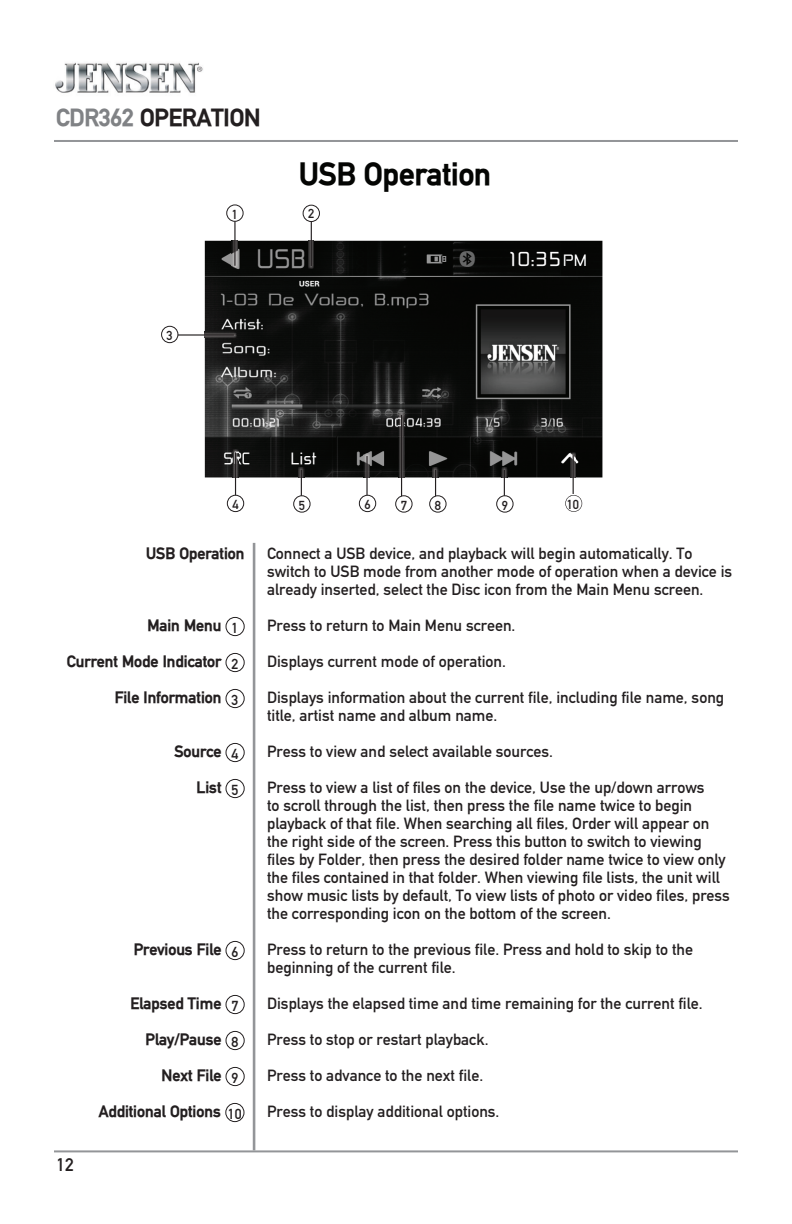
<style>
.page{position:relative;width:792px;height:1224px;background:#fff}
.page>*{position:absolute;margin:0;border:0;box-sizing:border-box;transform-origin:0 0}
.t1{font:700 31.2px "DIN Mittelschrift";color:#040503}
.t2{font:700 24px "DIN Mittelschrift";color:#231f20}
.t3{font:18px "DIN Mittelschrift";color:#231f20}
.t4{font:16px/18px "DIN Mittelschrift";color:#231f20}
.t5{font:700 16px "DIN Mittelschrift";color:#231f20}
.t6{font:12.8px "DIN Mittelschrift";color:#231f20}
.s1{color:#808285}
</style>
<div class="page">
<hr style="left:54px;top:1150px;width:684px;height:2px;background:#939598">
<hr style="left:54px;top:140px;width:684px;height:2px;background:#939598">
<img style="left:55px;top:62px;width:148px;height:31px">
<hr style="left:253px;top:543px;width:2px;height:607px;background:#939598">
<div style="left:226px;top:617px;width:19px;height:19px;border:1px solid #231f20;border-radius:50%"></div>
<div style="left:226px;top:653px;width:19px;height:19px;border:1px solid #231f20;border-radius:50%"></div>
<div style="left:226px;top:689px;width:19px;height:19px;border:1px solid #231f20;border-radius:50%"></div>
<div style="left:226px;top:743px;width:19px;height:19px;border:1px solid #231f20;border-radius:50%"></div>
<div style="left:226px;top:779px;width:19px;height:19px;border:1px solid #231f20;border-radius:50%"></div>
<div style="left:226px;top:941px;width:19px;height:19px;border:1px solid #231f20;border-radius:50%"></div>
<div style="left:226px;top:995px;width:19px;height:19px;border:1px solid #231f20;border-radius:50%"></div>
<div style="left:226px;top:1031px;width:19px;height:19px;border:1px solid #231f20;border-radius:50%"></div>
<div style="left:226px;top:1067px;width:19px;height:19px;border:1px solid #231f20;border-radius:50%"></div>
<div style="left:225px;top:1103px;width:19px;height:19px;border:1px solid #231f20;border-radius:50%"></div>
<img style="left:205px;top:241px;width:397px;height:236px">
<img style="left:232px;top:221px;width:6px;height:47px">
<hr style="left:234px;top:216px;width:2px;height:50px;background:#231f20">
<div style="left:227px;top:205px;width:16px;height:16px;background:#fff;border-radius:50%"></div>
<div style="left:226px;top:205px;width:17px;height:17px;border:1px solid #231f20;border-radius:50%"></div>
<img style="left:177px;top:332px;width:60px;height:6px">
<hr style="left:176px;top:334px;width:58px;height:2px;background:#231f20">
<div style="left:161px;top:326px;width:17px;height:17px;border:1px solid #231f20;border-radius:50%"></div>
<img style="left:308px;top:222px;width:6px;height:47px">
<hr style="left:311px;top:216px;width:1px;height:50px;background:#231f20">
<div style="left:303px;top:205px;width:16px;height:17px;background:#fff;border-radius:50%"></div>
<div style="left:303px;top:205px;width:17px;height:17px;border:1px solid #231f20;border-radius:50%"></div>
<img style="left:232px;top:449px;width:6px;height:64px">
<hr style="left:235px;top:452px;width:1px;height:59px;background:#231f20">
<div style="left:227px;top:495px;width:17px;height:17px;background:#fff;border-radius:50%"></div>
<div style="left:227px;top:495px;width:17px;height:17px;border:1px solid #231f20;border-radius:50%"></div>
<img style="left:364px;top:454px;width:6px;height:42px">
<hr style="left:366px;top:456px;width:2px;height:50px;background:#231f20">
<div style="left:359px;top:495px;width:17px;height:17px;background:#fff;border-radius:50%"></div>
<div style="left:359px;top:495px;width:17px;height:17px;border:1px solid #231f20;border-radius:50%"></div>
<img style="left:298px;top:477px;width:6px;height:18px">
<svg style="left:298px;top:467px;width:6px;height:10px"></svg>
<hr style="left:301px;top:470px;width:1px;height:39px;background:#231f20">
<div style="left:294px;top:496px;width:16px;height:16px;background:#fff;border-radius:50%"></div>
<div style="left:293px;top:495px;width:17px;height:17px;border:1px solid #231f20;border-radius:50%"></div>
<img style="left:432px;top:477px;width:6px;height:34px">
<svg style="left:432px;top:467px;width:6px;height:10px"></svg>
<hr style="left:435px;top:470px;width:1px;height:39px;background:#231f20">
<div style="left:430px;top:496px;width:16px;height:16px;background:#fff;border-radius:50%"></div>
<div style="left:429px;top:495px;width:17px;height:17px;border:1px solid #231f20;border-radius:50%"></div>
<img style="left:501px;top:477px;width:6px;height:18px">
<svg style="left:501px;top:467px;width:6px;height:10px"></svg>
<hr style="left:504px;top:470px;width:1px;height:39px;background:#231f20">
<div style="left:497px;top:496px;width:16px;height:16px;background:#fff;border-radius:50%"></div>
<div style="left:496px;top:495px;width:17px;height:17px;border:1px solid #231f20;border-radius:50%"></div>
<img style="left:570px;top:453px;width:6px;height:41px">
<svg style="left:565px;top:495px;width:17px;height:17px"></svg>
<hr style="left:573px;top:455px;width:1px;height:39px;background:#231f20">
<img style="left:398px;top:412px;width:6px;height:99px">
<hr style="left:401px;top:415px;width:1px;height:94px;background:#231f20">
<div style="left:396px;top:496px;width:16px;height:16px;background:#fff;border-radius:50%"></div>
<div style="left:395px;top:495px;width:17px;height:17px;border:1px solid #231f20;border-radius:50%"></div>
<h2 class="t2" style="left:56px;top:108px;width:206px"><span class="s1">CDR362</span> OPERATION</h2>
<p class="t6" style="left:232px;top:210px;width:8px">1</p>
<h1 class="t1" style="left:299px;top:161px;width:193px">USB Operation</h1>
<p class="t6" style="left:308px;top:209px;width:8px">2</p>
<p class="t6" style="left:167px;top:331px;width:8px">3</p>
<p class="t6" style="left:232px;top:500px;width:8px">4</p>
<p class="t6" style="left:299px;top:501px;width:8px">5</p>
<p class="t6" style="left:364px;top:500px;width:8px">6</p>
<p class="t6" style="left:401px;top:501px;width:8px">7</p>
<p class="t6" style="left:435px;top:501px;width:8px">8</p>
<p class="t6" style="left:502px;top:501px;width:8px">9</p>
<p class="t6" style="left:567px;top:500px;width:14px">10</p>
<p class="t5" style="left:146px;top:547px;width:100px">USB Operation</p>
<p class="t5" style="left:147px;top:619px;width:93px">Main Menu <sub>1</sub></p>
<p class="t5" style="left:67px;top:655px;width:173px">Current Mode Indicator <sub>2</sub></p>
<p class="t5" style="left:115px;top:691px;width:125px">File Information <sub>3</sub></p>
<p class="t5" style="left:174px;top:745px;width:66px">Source <sub>4</sub></p>
<p class="t5" style="left:197px;top:781px;width:43px">List <sub>5</sub></p>
<p class="t5" style="left:134px;top:943px;width:106px">Previous File <sub>6</sub></p>
<p class="t3" style="left:57px;top:1158px;width:19px">12</p>
<p class="t5" style="left:130px;top:997px;width:110px">Elapsed Time <sub>7</sub></p>
<p class="t5" style="left:146px;top:1033px;width:94px">Play/Pause <sub>8</sub></p>
<p class="t5" style="left:162px;top:1069px;width:78px">Next File <sub>9</sub></p>
<p class="t5" style="left:99px;top:1105px;width:144px">Additional Options <sub>10</sub></p>
<p class="t4" style="left:267px;top:546px;width:467px">Connect a USB device, and playback will begin automatically. To switch to USB mode from another mode of operation when a device is already inserted, select the Disc icon from the Main Menu screen.</p>
<p class="t4" style="left:267px;top:618px;width:250px">Press to return to Main Menu screen.</p>
<p class="t4" style="left:267px;top:654px;width:240px">Displays current mode of operation.</p>
<p class="t4" style="left:267px;top:690px;width:459px">Displays information about the current file, including file name, song title, artist name and album name.</p>
<p class="t4" style="left:267px;top:744px;width:287px">Press to view and select available sources.</p>
<p class="t4" style="left:267px;top:780px;width:464px">Press to view a list of files on the device, Use the up/down arrows<br>to scroll through the list, then press the file name twice to begin playback of that file. When searching all files, Order will appear on the right side of the screen. Press this button to switch to viewing files by Folder, then press the desired folder name twice to view only the files contained in that folder. When viewing file lists, the unit will show music lists by default, To view lists of photo or video files, press the corresponding icon on the bottom of the screen.</p>
<p class="t4" style="left:267px;top:942px;width:428px">Press to return to the previous file. Press and hold to skip to the beginning of the current file.</p>
<p class="t4" style="left:267px;top:996px;width:437px">Displays the elapsed time and time remaining for the current file.</p>
<p class="t4" style="left:267px;top:1032px;width:223px">Press to stop or restart playback.</p>
<p class="t4" style="left:267px;top:1068px;width:218px">Press to advance to the next file.</p>
<p class="t4" style="left:267px;top:1104px;width:234px">Press to display additional options.</p>
</div>
